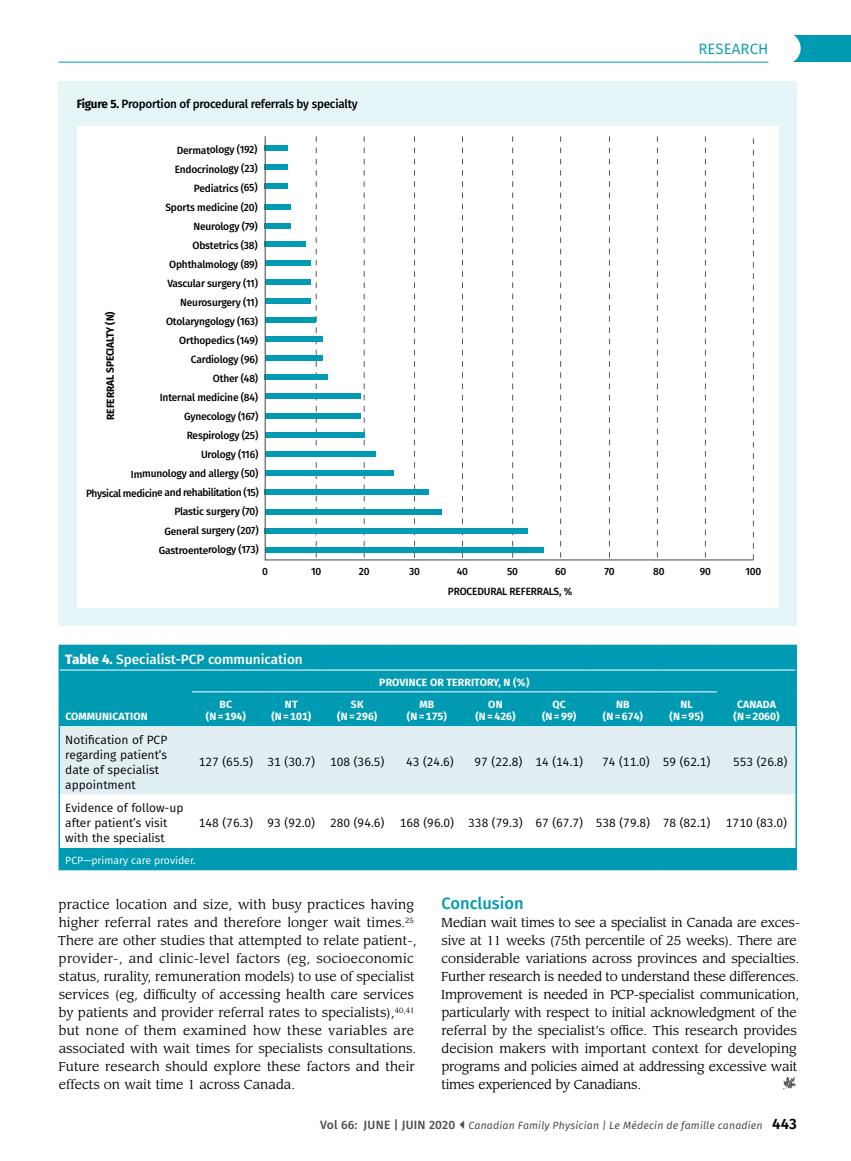
<style>
.page{position:relative;width:851px;height:1161px;background:#fff}
.page>*{position:absolute;margin:0;border:0;box-sizing:border-box;transform-origin:0 0}
.t1{font:500 16.5px "Fira Sans";color:#009bb3}
.t2{font:15px "Fira Sans";letter-spacing:.01em;color:#009bb3}
.t3{font:500 13.5px "Fira Sans";color:#fff}
.t4{font:12.75px/18px "Leawood Std";color:#000}
.t5{font:12.75px/18px "Leawood Std";letter-spacing:-.02em;color:#000}
.t6{font:12px/15px "Fira Sans";color:#000}
.t7{font:500 12px "Fira Sans";letter-spacing:-.015em;color:#000}
.t8{font:500 10.5px/19px "Fira Sans";letter-spacing:-.02em;color:#000;text-align:right}
.t9{font:700 10.5px/12.6px "Fira Sans";letter-spacing:.01em;color:#fff;text-align:center}
.t10{font:italic 10.5px "Fira Sans";letter-spacing:.015em;color:#4d4d4f}
.t11{font:10.5px "Fira Sans";color:#fff}
.t12{font:700 10.5px "Fira Sans";letter-spacing:-.02em;color:#000}
.s1{font-weight:700}
.s2{font-weight:800}
.s3{font-weight:500;font-style:normal;font-size:12px}
.s4{font-weight:600;font-style:normal;font-size:15px;color:#000}
</style>
<div class="page">
<div style="left:793px;top:35px;width:57px;height:27px;background:#009bb3"></div>
<div style="left:768px;top:32px;width:32px;height:32px;background:#fff;border-radius:50%"></div>
<hr style="left:58px;top:62px;width:710px;height:1px;background:#009bb3">
<svg style="left:782px;top:1076px;width:15px;height:13px"></svg>
<div style="left:58px;top:81px;width:739px;height:545px;background:#e6f5f7"></div>
<div style="left:77px;top:126px;width:702px;height:482px;background:#fff"></div>
<svg style="left:264px;top:136px;width:490px;height:425px"></svg>
<div style="left:60px;top:646px;width:735px;height:80px;background:#009bb3"></div>
<div style="left:60px;top:726px;width:735px;height:69px;background:#e1eff2"></div>
<div style="left:60px;top:847px;width:736px;height:22px;background:#009bb3"></div>
<hr style="left:60px;top:670px;width:132px;height:1px;background:#fff">
<hr style="left:192px;top:670px;width:68px;height:1px;background:#fff">
<hr style="left:260px;top:670px;width:63px;height:1px;background:#fff">
<hr style="left:322px;top:670px;width:70px;height:1px;background:#fff">
<hr style="left:392px;top:670px;width:70px;height:1px;background:#fff">
<hr style="left:462px;top:670px;width:67px;height:1px;background:#fff">
<hr style="left:529px;top:670px;width:60px;height:1px;background:#fff">
<hr style="left:589px;top:670px;width:67px;height:1px;background:#fff">
<hr style="left:656px;top:670px;width:60px;height:1px;background:#fff">
<hr style="left:716px;top:670px;width:79px;height:1px;background:#fff">
<hr style="left:192px;top:692px;width:68px;height:1px;background:#fff">
<hr style="left:260px;top:692px;width:63px;height:1px;background:#fff">
<hr style="left:322px;top:692px;width:70px;height:1px;background:#fff">
<hr style="left:392px;top:692px;width:70px;height:1px;background:#fff">
<hr style="left:462px;top:692px;width:67px;height:1px;background:#fff">
<hr style="left:529px;top:692px;width:60px;height:1px;background:#fff">
<hr style="left:589px;top:692px;width:67px;height:1px;background:#fff">
<hr style="left:656px;top:692px;width:60px;height:1px;background:#fff">
<hr style="left:58px;top:645px;width:134px;height:1px;background:#009bb3">
<hr style="left:58px;top:646px;width:2px;height:24px;background:#009bb3">
<hr style="left:192px;top:645px;width:68px;height:1px;background:#009bb3">
<hr style="left:260px;top:645px;width:63px;height:1px;background:#009bb3">
<hr style="left:322px;top:645px;width:70px;height:1px;background:#009bb3">
<hr style="left:392px;top:645px;width:70px;height:1px;background:#009bb3">
<hr style="left:462px;top:645px;width:67px;height:1px;background:#009bb3">
<hr style="left:529px;top:645px;width:60px;height:1px;background:#009bb3">
<hr style="left:589px;top:645px;width:67px;height:1px;background:#009bb3">
<hr style="left:656px;top:645px;width:60px;height:1px;background:#009bb3">
<hr style="left:716px;top:645px;width:81px;height:1px;background:#009bb3">
<hr style="left:58px;top:670px;width:2px;height:22px;background:#009bb3">
<hr style="left:58px;top:692px;width:2px;height:34px;background:#009bb3">
<svg style="left:795px;top:646px;width:1px;height:46px"></svg>
<hr style="left:795px;top:692px;width:1px;height:34px;background:#009bb3">
<hr style="left:58px;top:726px;width:2px;height:69px;background:#009bb3">
<hr style="left:795px;top:726px;width:1px;height:69px;background:#009bb3">
<hr style="left:58px;top:795px;width:2px;height:53px;background:#009bb3">
<hr style="left:795px;top:795px;width:1px;height:53px;background:#009bb3">
<hr style="left:58px;top:848px;width:2px;height:21px;background:#009bb3">
<hr style="left:58px;top:869px;width:134px;height:1px;background:#009bb3">
<hr style="left:192px;top:869px;width:68px;height:1px;background:#009bb3">
<hr style="left:260px;top:869px;width:63px;height:1px;background:#009bb3">
<hr style="left:322px;top:869px;width:70px;height:1px;background:#009bb3">
<hr style="left:392px;top:869px;width:70px;height:1px;background:#009bb3">
<hr style="left:462px;top:869px;width:67px;height:1px;background:#009bb3">
<hr style="left:529px;top:869px;width:60px;height:1px;background:#009bb3">
<hr style="left:589px;top:869px;width:67px;height:1px;background:#009bb3">
<hr style="left:656px;top:869px;width:60px;height:1px;background:#009bb3">
<hr style="left:716px;top:869px;width:81px;height:1px;background:#009bb3">
<p class="t7" style="left:77px;top:94px;width:282px"><span class="s1">Figure 5.</span> Proportion of procedural referrals by specialty</p>
<p class="t8" style="left:86px;top:140px;width:174px">Dermatology (192)<br>Endocrinology (23)<br>Pediatrics (65)<br>Sports medicine (20)<br>Neurology (79)<br>Obstetrics (38)<br>Ophthalmology (89)<br>Vascular surgery (11)<br>Neurosurgery (11)<br>Otolaryngology (163)<br>Orthopedics (149)<br>Cardiology (96)<br>Other (48)<br>Internal medicine (84)<br>Gynecology (167)<br>Respirology (25)<br>Urology (116)<br>Immunology and allergy (50)<br>Physical medicine and rehabilitation (15)<br>Plastic surgery (70)<br>General surgery (207)<br>Gastroenterology (173)</p>
<p class="t12" style="left:101px;top:420px;width:110px;rotate:-90deg">REFERRAL SPECIALTY (N)</p>
<p class="t2" style="left:698px;top:38px;width:71px">RESEARCH</p>
<p class="t8" style="left:262px;top:561px;width:7px">0</p>
<p class="t8" style="left:311px;top:561px;width:12px">10</p>
<p class="t8" style="left:359px;top:561px;width:12px">20</p>
<p class="t8" style="left:409px;top:561px;width:12px">30</p>
<p class="t8" style="left:457px;top:561px;width:13px">40</p>
<p class="t8" style="left:507px;top:561px;width:12px">50</p>
<p class="t8" style="left:555px;top:561px;width:13px">60</p>
<p class="t8" style="left:604px;top:561px;width:12px">70</p>
<p class="t8" style="left:653px;top:561px;width:13px">80</p>
<p class="t8" style="left:699px;top:561px;width:13px">90</p>
<p class="t8" style="left:745px;top:561px;width:17px">100</p>
<p class="t3" style="left:65px;top:649px;width:239px"><span class="s2">Table 4.</span> Specialist-PCP communication</p>
<p class="t8" style="left:448px;top:581px;width:126px">PROCEDURAL REFERRALS, %</p>
<p class="t9" style="left:379px;top:675px;width:152px">PROVINCE OR TERRITORY, N (%)</p>
<p class="t9" style="left:65px;top:710px;width:84px">COMMUNICATION</p>
<p class="t9" style="left:206px;top:697px;width:42px">BC (N=194)</p>
<p class="t9" style="left:271px;top:697px;width:42px">NT (N=101)</p>
<p class="t9" style="left:337px;top:697px;width:42px">SK (N=296)</p>
<p class="t9" style="left:407px;top:697px;width:42px">MB (N=175)</p>
<p class="t9" style="left:475px;top:697px;width:42px">ON (N=426)</p>
<p class="t9" style="left:542px;top:697px;width:36px">QC (N=99)</p>
<p class="t9" style="left:603px;top:697px;width:42px">NB (N=674)</p>
<p class="t9" style="left:669px;top:697px;width:36px">NL (N=95)</p>
<p class="t9" style="left:733px;top:697px;width:47px">CANADA (N=2060)</p>
<p class="t6" style="left:65px;top:732px;width:103px">Notification of PCP regarding patient’s date of specialist appointment</p>
<p class="t6" style="left:65px;top:800px;width:120px">Evidence of follow-up after patient’s visit with the specialist</p>
<p class="t6" style="left:199px;top:754px;width:187px">127 (65.5) 31 (30.7) 108 (36.5)</p>
<p class="t6" style="left:406px;top:754px;width:49px">43 (24.6)</p>
<p class="t6" style="left:474px;top:754px;width:110px">97 (22.8) 14 (14.1)</p>
<p class="t6" style="left:602px;top:754px;width:110px">74 (11.0) 59 (62.1)</p>
<p class="t6" style="left:733px;top:754px;width:56px">553 (26.8)</p>
<p class="t6" style="left:199px;top:815px;width:187px">148 (76.3) 93 (92.0) 280 (94.6)</p>
<p class="t6" style="left:399px;top:815px;width:312px">168 (96.0) 338 (79.3) 67 (67.7) 538 (79.8) 78 (82.1)</p>
<p class="t6" style="left:726px;top:815px;width:63px">1710 (83.0)</p>
<p class="t11" style="left:65px;top:852px;width:132px">PCP—primary care provider.</p>
<p class="t4" style="left:58px;top:896px;width:360px">practice location and size, with busy practices having higher referral rates and therefore longer wait times.<sup>25<br></sup>There are other studies that attempted to relate patient-, provider-, and clinic-level factors (eg, socioeconomic status, rurality, remuneration models) to use of specialist services (eg, difficulty of accessing health care services by patients and provider referral rates to specialists),<sup>40,41 </sup>but none of them examined how these variables are associated with wait times for specialists consultations.<br>Future research should explore these factors and their effects on wait time 1 across Canada.</p>
<p class="t1" style="left:441px;top:890px;width:84px">Conclusion</p>
<p class="t5" style="left:441px;top:914px;width:360px">Median wait times to see a specialist in Canada are exces&shy;sive at 11 weeks (75th percentile of 25 weeks). There are considerable variations across provinces and specialties.<br>Further research is needed to understand these differences.<br>Improvement is needed in PCP-specialist communication, particularly with respect to initial acknowledgment of the referral by the specialist’s office. This research provides decision makers with important context for developing programs and policies aimed at addressing excessive wait times experienced by Canadians.</p>
<p class="t10" style="left:320px;top:1117px;width:478px"><span class="s3">Vol 66: JUNE | JUIN 2020</span> Canadian Family Physician | Le Médecin de famille canadien <span class="s4">443</span></p>
</div>
